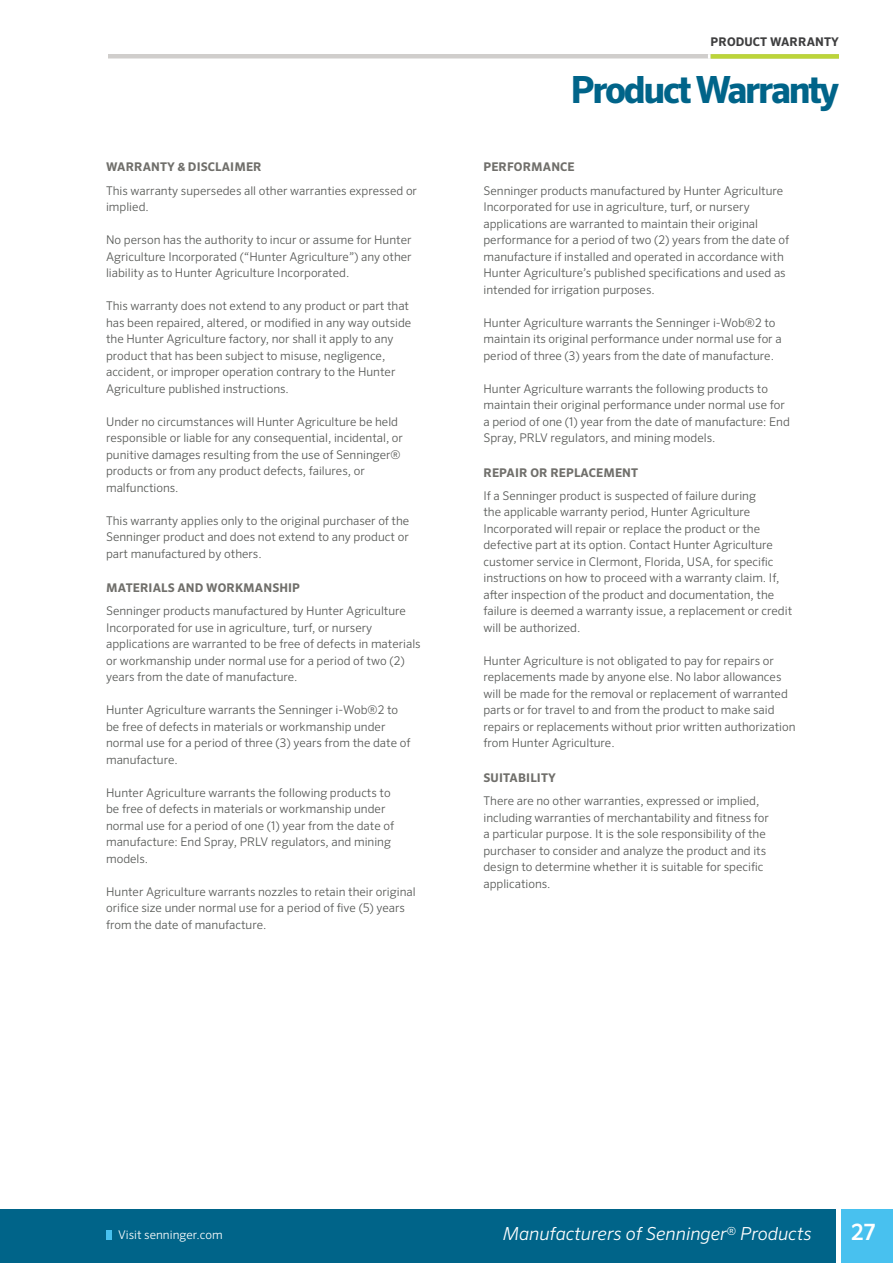
<style>
.page{position:relative;width:893px;height:1263px;background:#fff}
.page>*{position:absolute;margin:0;border:0;box-sizing:border-box;transform-origin:0 0}
.t1{font:700 37.5px "Sero Pro";letter-spacing:-.06em;color:#006489}
.t2{font:500 22.5px "Sero Pro";color:#fff}
.t3{font:italic 300 18px "Sero Pro";color:#fff}
.t4{font:300 12px/16.5px "Sero Pro";color:#565855}
.t5{font:700 12px "Sero Pro";letter-spacing:.01em;color:#706f6b}
.t6{font:300 12px "Sero Pro";color:#fff}
.t7{font:700 12px "Sero Pro";letter-spacing:.01em;color:#3e3e3f}
.s1{font-style:normal}
</style>
<div class="page">
<div style="left:108px;top:54px;width:731px;height:5px;background:#d0cecc"></div>
<div style="left:0;top:1209px;width:835px;height:54px;background:#006489"></div>
<div style="left:107px;top:1230px;width:5px;height:9px;background:#48c1ef"></div>
<div style="left:841px;top:1209px;width:52px;height:54px;background:#48c1ef"></div>
<svg style="left:708px;top:54px;width:3px;height:5px"></svg>
<div style="left:711px;top:54px;width:128px;height:5px;background:#bcd539"></div>
<p class="t5" style="left:106px;top:160px;width:157px">WARRANTY &amp; DISCLAIMER</p>
<p class="t4" style="left:106px;top:182px;width:312px">This warranty supersedes all other warranties expressed or implied.</p>
<p class="t4" style="left:106px;top:231px;width:307px;text-align:justify">No person has the authority to incur or assume for Hunter Agriculture Incorporated (“Hunter Agriculture”) any other liability as to Hunter Agriculture Incorporated.</p>
<p class="t4" style="left:106px;top:297px;width:307px">This warranty does not extend to any product or part that has been repaired, altered, or modified in any way outside the Hunter Agriculture factory, nor shall it apply to any product that has been subject to misuse, negligence, accident, or improper operation contrary to the Hunter Agriculture published instructions.</p>
<p class="t4" style="left:106px;top:413px;width:298px">Under no circumstances will Hunter Agriculture be held responsible or liable for any consequential, incidental, or punitive damages resulting from the use of Senninger® products or from any product defects, failures, or malfunctions.</p>
<p class="t4" style="left:106px;top:512px;width:305px;text-align:justify">This warranty applies only to the original purchaser of the Senninger product and does not extend to any product or part manufactured by others.</p>
<p class="t5" style="left:106px;top:581px;width:195px">MATERIALS AND WORKMANSHIP</p>
<p class="t4" style="left:106px;top:603px;width:316px">Senninger products manufactured by Hunter Agriculture Incorporated for use in agriculture, turf, or nursery applications are warranted to be free of defects in materials or workmanship under normal use for a period of two (2) years from the date of manufacture.</p>
<p class="t4" style="left:106px;top:702px;width:306px">Hunter Agriculture warrants the Senninger i-Wob®2 to be free of defects in materials or workmanship under normal use for a period of three (3) years from the date of manufacture.</p>
<p class="t4" style="left:106px;top:784px;width:290px">Hunter Agriculture warrants the following products to be free of defects in materials or workmanship under normal use for a period of one (1) year from the date of manufacture: End Spray, PRLV regulators, and mining models.</p>
<p class="t4" style="left:106px;top:883px;width:311px">Hunter Agriculture warrants nozzles to retain their original orifice size under normal use for a period of five (5) years from the date of manufacture.</p>
<p class="t7" style="left:711px;top:34px;width:130px">PRODUCT WARRANTY</p>
<h1 class="t1" style="left:570px;top:67px;width:270px">Product Warranty</h1>
<p class="t5" style="left:483px;top:160px;width:93px">PERFORMANCE</p>
<p class="t4" style="left:483px;top:182px;width:307px">Senninger products manufactured by Hunter Agriculture Incorporated for use in agriculture, turf, or nursery applications are warranted to maintain their original performance for a period of two (2) years from the date of manufacture if installed and operated in accordance with Hunter Agriculture’s published specifications and used as intended for irrigation purposes.</p>
<p class="t4" style="left:483px;top:314px;width:300px">Hunter Agriculture warrants the Senninger i-Wob®2 to maintain its original performance under normal use for a period of three (3) years from the date of manufacture.</p>
<p class="t4" style="left:483px;top:380px;width:308px">Hunter Agriculture warrants the following products to maintain their original performance under normal use for a period of one (1) year from the date of manufacture: End Spray, PRLV regulators, and mining models.</p>
<p class="t5" style="left:483px;top:465px;width:156px">REPAIR OR REPLACEMENT</p>
<p class="t4" style="left:483px;top:487px;width:310px">If a Senninger product is suspected of failure during<br>the applicable warranty period, Hunter Agriculture Incorporated will repair or replace the product or the defective part at its option. Contact Hunter Agriculture customer service in Clermont, Florida, USA, for specific instructions on how to proceed with a warranty claim. If, after inspection of the product and documentation, the failure is deemed a warranty issue, a replacement or credit will be authorized.</p>
<p class="t4" style="left:483px;top:652px;width:314px">Hunter Agriculture is not obligated to pay for repairs or replacements made by anyone else. No labor allowances will be made for the removal or replacement of warranted parts or for travel to and from the product to make said repairs or replacements without prior written authorization from Hunter Agriculture.</p>
<p class="t5" style="left:483px;top:770px;width:74px">SUITABILITY</p>
<p class="t4" style="left:483px;top:792px;width:287px">There are no other warranties, expressed or implied, including warranties of merchantability and fitness for a particular purpose. It is the sole responsibility of the purchaser to consider and analyze the product and its design to determine whether it is suitable for specific applications.</p>
<p class="t6" style="left:118px;top:1228px;width:106px">Visit senninger.com</p>
<h3 class="t3" style="left:503px;top:1223px;width:310px">Manufacturers of Senninger<span class="s1">®</span> Products</h3>
<h2 class="t2" style="left:851px;top:1218px;width:26px">27</h2>
</div>
